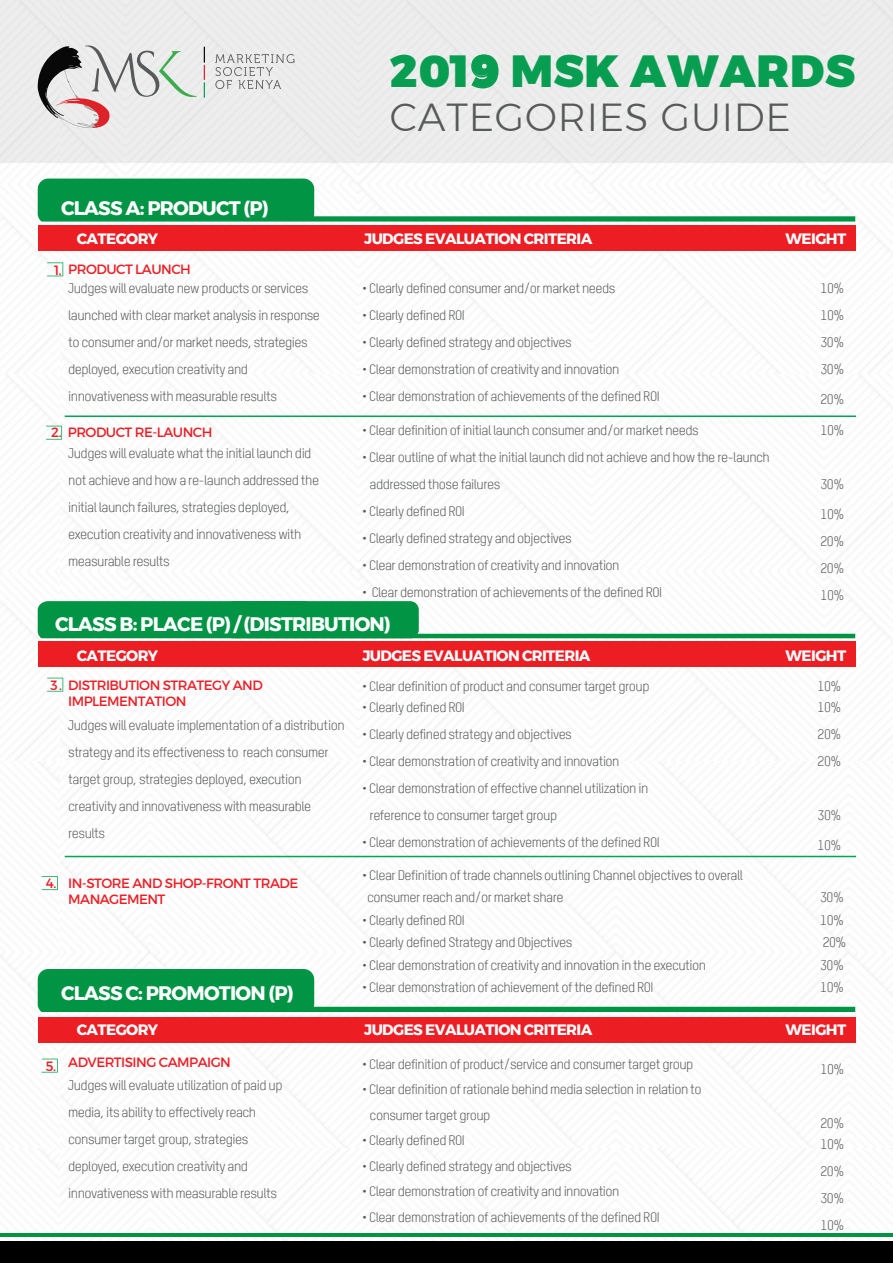
<style>
.page{position:relative;width:893px;height:1263px;background:#fff}
.page>*{position:absolute;margin:0;border:0;box-sizing:border-box;transform-origin:0 0}
.t1{font:900 45px "Montserrat";letter-spacing:.02em;color:#00a651}
.t2{font:300 39px "Montserrat";letter-spacing:.02em;color:#58595b}
.t3{font:700 19.5px "Montserrat";letter-spacing:-.04em;color:#fff}
.t4{font:700 15px "Montserrat";letter-spacing:-.04em;color:#fff}
.t5{font:13.5px/27px "TSTARPROW00";letter-spacing:-.04em;color:#58595b}
.t6{font:13.5px/16.2px "Montserrat";letter-spacing:-.04em;color:#ed1d24}
</style>
<div class="page">
<img style="left:0;top:162px;width:893px;height:1079px">
<div style="left:38px;top:641px;width:817px;height:26px;background:#ed1d24"></div>
<div style="left:38px;top:225px;width:817px;height:26px;background:#ed1d24"></div>
<svg style="left:38px;top:179px;width:817px;height:43px"></svg>
<hr style="left:65px;top:856px;width:791px;height:1px;background:#00a651">
<hr style="left:65px;top:415px;width:791px;height:2px;background:#00a651">
<svg style="left:38px;top:601px;width:817px;height:37px"></svg>
<div style="left:225px;top:601px;width:194px;height:37px;background:#009444;border-radius:9px"></div>
<div style="left:38px;top:1017px;width:817px;height:26px;background:#ed1d24"></div>
<svg style="left:38px;top:969px;width:817px;height:43px"></svg>
<div style="left:0;top:0;width:893px;height:162px;background:#ececed"></div>
<svg style="left:47px;top:262px;width:16px;height:14px"></svg>
<svg style="left:46px;top:426px;width:16px;height:14px"></svg>
<svg style="left:42px;top:1059px;width:16px;height:13px"></svg>
<svg style="left:42px;top:876px;width:16px;height:14px"></svg>
<svg style="left:47px;top:678px;width:16px;height:13px"></svg>
<div style="left:0;top:1241px;width:893px;height:22px;background:#000"></div>
<hr style="left:0;top:1233px;width:893px;height:4px;background:#009444">
<h3 class="t3" style="left:61px;top:192px;width:209px">CLASS A: PRODUCT (P)</h3>
<h1 class="t1" style="left:390px;top:34px;width:467px">2019 MSK AWARDS</h1>
<h2 class="t2" style="left:390px;top:88px;width:402px">CATEGORIES GUIDE</h2>
<p class="t6" style="left:54px;top:262px;width:9px">1.</p>
<p class="t4" style="left:77px;top:227px;width:83px">CATEGORY</p>
<p class="t4" style="left:364px;top:227px;width:230px">JUDGES EVALUATION CRITERIA</p>
<p class="t6" style="left:68px;top:261px;width:124px">PRODUCT LAUNCH</p>
<p class="t5" style="left:68px;top:275px;width:253px">Judges will evaluate new products or services launched with clear market analysis in response to consumer and/or market needs, strategies deployed, execution creativity and innovativeness with measurable results</p>
<p class="t5" style="left:362px;top:275px;width:255px">• Clearly defined consumer and/or market needs</p>
<p class="t5" style="left:362px;top:302px;width:104px">• Clearly defined ROI</p>
<p class="t5" style="left:362px;top:329px;width:211px">• Clearly defined strategy and objectives</p>
<p class="t5" style="left:362px;top:356px;width:259px">• Clear demonstration of creativity and innovation</p>
<p class="t5" style="left:362px;top:383px;width:299px">• Clear demonstration of achievements of the defined ROI</p>
<p class="t6" style="left:51px;top:424px;width:12px">2.</p>
<p class="t6" style="left:68px;top:424px;width:146px">PRODUCT RE-LAUNCH</p>
<p class="t5" style="left:68px;top:439px;width:252px">Judges will evaluate what the initial launch did not achieve and how a re-launch addressed the initial launch failures, strategies deployed, execution creativity and innovativeness with measurable results</p>
<p class="t5" style="left:362px;top:416px;width:338px">• Clear definition of initial launch consumer and/or market needs</p>
<p class="t5" style="left:370px;top:443px;width:402px;text-indent:-7px">• Clear outline of what the initial launch did not achieve and how the re-launch addressed those failures</p>
<p class="t5" style="left:362px;top:497px;width:104px">• Clearly defined ROI</p>
<p class="t5" style="left:362px;top:524px;width:211px">• Clearly defined strategy and objectives</p>
<p class="t5" style="left:362px;top:551px;width:259px">• Clear demonstration of creativity and innovation</p>
<p class="t5" style="left:362px;top:578px;width:301px">• Clear demonstration of achievements of the defined ROI</p>
<h3 class="t3" style="left:55px;top:609px;width:337px">CLASS B: PLACE (P) / (DISTRIBUTION)</h3>
<p class="t4" style="left:785px;top:227px;width:62px">WEIGHT</p>
<p class="t5" style="left:820px;top:275px;width:25px;text-align:justify">10% 10% 30% 30%</p>
<p class="t5" style="left:821px;top:386px;width:25px">20%</p>
<p class="t5" style="left:820px;top:416px;width:25px">10%</p>
<p class="t5" style="left:821px;top:470px;width:25px">30%</p>
<p class="t5" style="left:820px;top:500px;width:25px;text-align:justify">10% 20% 20% 10%</p>
<p class="t4" style="left:77px;top:644px;width:83px">CATEGORY</p>
<p class="t4" style="left:362px;top:644px;width:230px">JUDGES EVALUATION CRITERIA</p>
<p class="t4" style="left:785px;top:644px;width:62px">WEIGHT</p>
<p class="t5" style="left:817px;top:675px;width:25px;line-height:21px">10%<br>10%</p>
<p class="t5" style="left:818px;top:720px;width:25px">20%<br>20%</p>
<p class="t6" style="left:51px;top:677px;width:13px">3.</p>
<p class="t6" style="left:68px;top:677px;width:196px">DISTRIBUTION STRATEGY AND<br>IMPLEMENTATION</p>
<p class="t5" style="left:68px;top:712px;width:278px">Judges will evaluate implementation of a distribution strategy and its effectiveness to reach consumer target group, strategies deployed, execution creativity and innovativeness with measurable results</p>
<p class="t6" style="left:68px;top:875px;width:231px">IN-STORE AND SHOP-FRONT TRADE<br>MANAGEMENT</p>
<p class="t5" style="left:362px;top:672px;width:289px">• Clear definition of product and consumer target group</p>
<p class="t5" style="left:362px;top:693px;width:104px">• Clearly defined ROI</p>
<p class="t5" style="left:362px;top:720px;width:211px">• Clearly defined strategy and objectives</p>
<p class="t5" style="left:362px;top:747px;width:259px">• Clear demonstration of creativity and innovation</p>
<p class="t5" style="left:370px;top:774px;width:280px;text-indent:-7px">• Clear demonstration of effective channel utilization in reference to consumer target group</p>
<p class="t5" style="left:362px;top:828px;width:299px">• Clear demonstration of achievements of the defined ROI</p>
<p class="t5" style="left:818px;top:801px;width:25px">30%</p>
<p class="t5" style="left:817px;top:831px;width:25px">10%</p>
<p class="t5" style="left:367px;top:863px;width:377px;line-height:22.5px;text-indent:-5px">• Clear Definition of trade channels outlining Channel objectives to overall consumer reach and/or market share</p>
<p class="t5" style="left:362px;top:906px;width:104px">• Clearly defined ROI</p>
<p class="t5" style="left:362px;top:928px;width:212px">• Clearly defined Strategy and Objectives</p>
<p class="t5" style="left:362px;top:951px;width:345px">• Clear demonstration of creativity and innovation in the execution</p>
<p class="t5" style="left:362px;top:973px;width:293px">• Clear demonstration of achievement of the defined ROI</p>
<p class="t6" style="left:46px;top:875px;width:12px">4.</p>
<p class="t5" style="left:820px;top:886px;width:28px;line-height:22.5px">30%<br>10%<br>20%<br>30%<br>10%</p>
<h3 class="t3" style="left:61px;top:978px;width:234px">CLASS C: PROMOTION (P)</h3>
<p class="t4" style="left:77px;top:1018px;width:83px">CATEGORY</p>
<p class="t4" style="left:364px;top:1018px;width:230px">JUDGES EVALUATION CRITERIA</p>
<p class="t4" style="left:785px;top:1018px;width:62px">WEIGHT</p>
<p class="t6" style="left:68px;top:1054px;width:164px">ADVERTISING CAMPAIGN</p>
<p class="t5" style="left:362px;top:1050px;width:333px">• Clear definition of product/service and consumer target group</p>
<p class="t5" style="left:370px;top:1076px;width:334px;line-height:25.5px;text-indent:-7px">• Clear definition of rationale behind media selection in relation to consumer target group</p>
<p class="t5" style="left:362px;top:1126px;width:104px">• Clearly defined ROI</p>
<p class="t5" style="left:362px;top:1152px;width:211px">• Clearly defined strategy and objectives</p>
<p class="t5" style="left:362px;top:1177px;width:259px">• Clear demonstration of creativity and innovation</p>
<p class="t5" style="left:362px;top:1203px;width:299px">• Clear demonstration of achievements of the defined ROI</p>
<p class="t6" style="left:46px;top:1058px;width:12px">5.</p>
<p class="t5" style="left:820px;top:1055px;width:25px">10%</p>
<p class="t5" style="left:68px;top:1071px;width:216px">Judges will evaluate utilization of paid up media, its ability to effectively reach consumer target group, strategies deployed, execution creativity and innovativeness with measurable results</p>
<p class="t5" style="left:820px;top:1112px;width:25px;line-height:21px">20%<br>10%</p>
<p class="t5" style="left:820px;top:1157px;width:25px;text-align:justify">20% 30% 10%</p>
</div>
